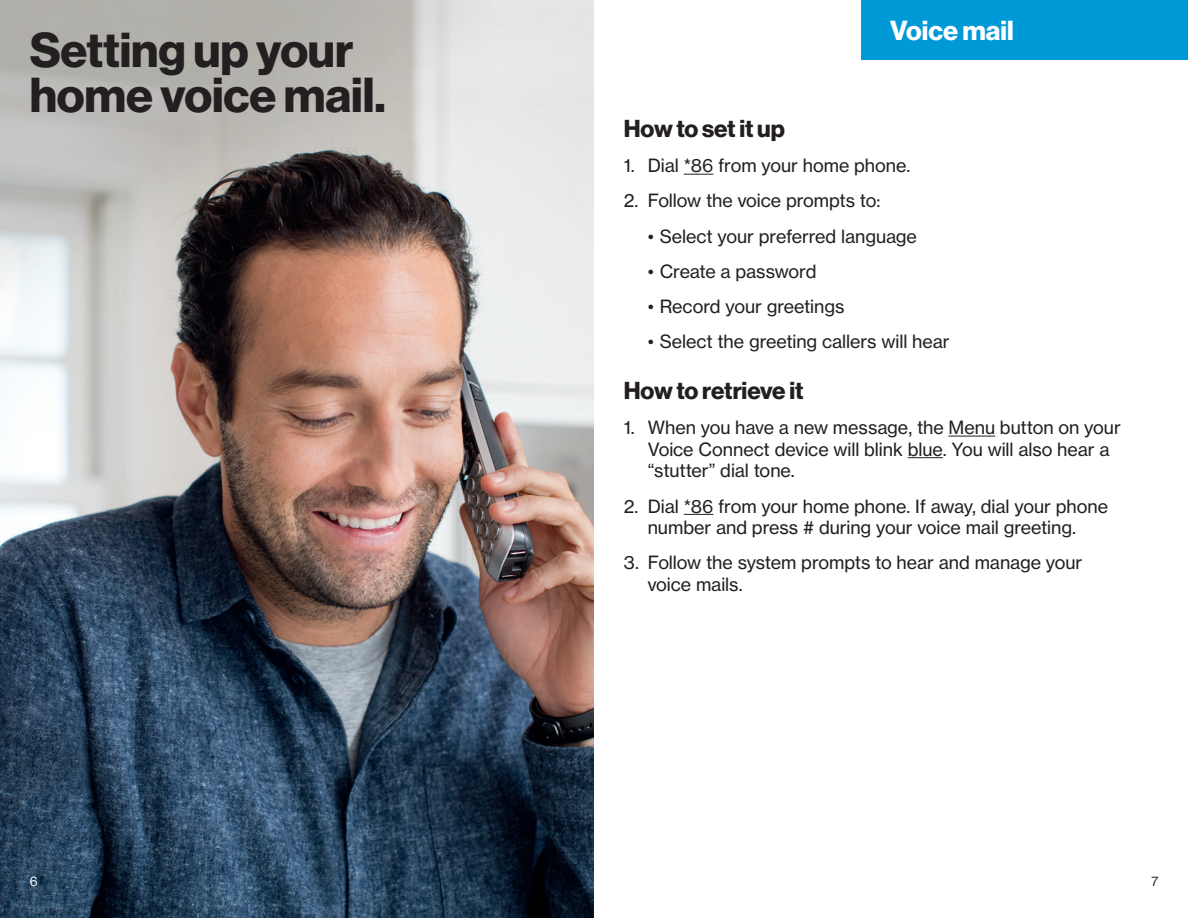
<style>
.page{position:relative;width:1188px;height:918px;background:#fff}
.page>*{position:absolute;margin:0;border:0;box-sizing:border-box;transform-origin:0 0}
.t1{font:48px/45.6px "N Haas Grotesk DS Std 75 Bd";color:#231f20}
.t2{font:27px "N Haas Grotesk DS Std 75 Bd";color:#fff}
.t3{font:24px "N Haas Grotesk DS Std 75 Bd";letter-spacing:-.01em;color:#231f20}
.t4{font:18px/21.6px "N Haas Grotesk TX Std 55 Rg";letter-spacing:-.005em;color:#231f20}
.t5{font:13.5px "N Haas Grotesk DS Std 55 Rg";color:#fff}
.t6{font:13.5px "N Haas Grotesk DS Std 55 Rg";color:#231f20}
</style>
<div class="page">
<img style="left:0;top:0;width:594px;height:918px">
<svg style="left:684px;top:174px;width:29px;height:1px"></svg>
<hr style="left:949px;top:436px;width:46px;height:1px;background:#231f20">
<hr style="left:908px;top:457px;width:35px;height:1px;background:#231f20">
<svg style="left:684px;top:514px;width:29px;height:1px"></svg>
<div style="left:861px;top:0;width:327px;height:59px;background:#0099d8"></div>
<p class="t1" style="left:30px;top:28px;width:358px">Setting up your home voice mail.</p>
<p class="t2" style="left:890px;top:15px;width:125px">Voice mail</p>
<p class="t3" style="left:624px;top:115px;width:163px">How to set it up</p>
<p class="t4" style="left:624px;top:155px;width:288px">1. Dial *86 from your home phone.</p>
<p class="t4" style="left:624px;top:190px;width:258px">2. Follow the voice prompts to:</p>
<p class="t4" style="left:648px;top:225px;width:271px">• Select your preferred language</p>
<p class="t4" style="left:648px;top:260px;width:170px">• Create a password</p>
<p class="t4" style="left:648px;top:295px;width:198px">• Record your greetings</p>
<p class="t4" style="left:648px;top:330px;width:303px">• Select the greeting callers will hear</p>
<p class="t3" style="left:624px;top:377px;width:181px">How to retrieve it</p>
<p class="t4" style="left:648px;top:417px;width:475px;text-indent:-24px">1. When you have a new message, the Menu button on your<br>Voice Connect device will blink blue. You will also hear a “stutter” dial tone.</p>
<p class="t4" style="left:624px;top:495px;width:486px;text-align:center">2. Dial *86 from your home phone. If away, dial your phone number and press # during your voice mail greeting.</p>
<p class="t4" style="left:648px;top:552px;width:436px;text-indent:-24px">3. Follow the system prompts to hear and manage your voice mails.</p>
<p class="t5" style="left:30px;top:874px;width:9px">6</p>
<p class="t6" style="left:1151px;top:874px;width:8px">7</p>
</div>
